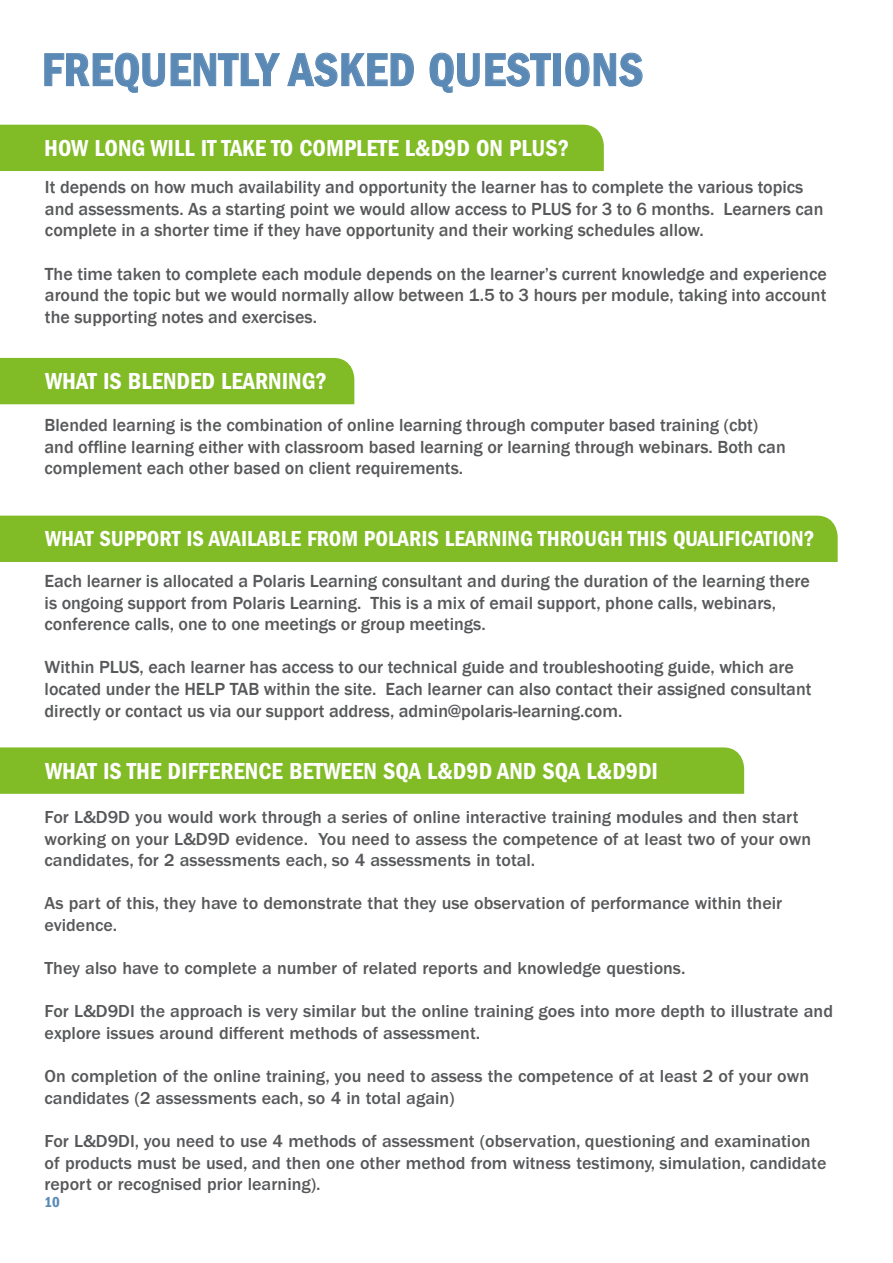
<style>
.page{position:relative;width:893px;height:1263px;background:#fff}
.page>*{position:absolute;margin:0;border:0;box-sizing:border-box;transform-origin:0 0}
.t1{font:48px "ITC Franklin Gothic Std Dm Cd";letter-spacing:.01em;color:#5b89b5}
.t2{font:24px "ITC Franklin Gothic Std Dm Cd";color:#fff}
.t3{font:22.5px "ITC Franklin Gothic Std Dm Cd";color:#fff}
.t4{font:500 18px/21.6px "Franklin Gothic";color:#57585a}
.t5{font:500 18px/21.6px "ITC Franklin Gothic Std";color:#57585a}
.t6{font:15px "ITC Franklin Gothic Std Dm Cd";color:#5b89b5}
</style>
<div class="page">
<svg style="left:44px;top:52px;width:236px;height:41px"></svg>
<svg style="left:287px;top:52px;width:127px;height:35px"></svg>
<svg style="left:429px;top:52px;width:122px;height:41px"></svg>
<div style="left:553px;top:53px;width:8px;height:33px;border:1px solid #5b89b5"></div>
<svg style="left:565px;top:52px;width:78px;height:35px"></svg>
<div style="left:0;top:125px;width:604px;height:46px;background:#81bb26"></div>
<div style="left:0;top:358px;width:354px;height:46px;background:#81bb26"></div>
<div style="left:0;top:516px;width:838px;height:46px;background:#81bb26"></div>
<div style="left:0;top:747px;width:744px;height:47px;background:#81bb26"></div>
<p class="t1" style="left:42px;top:42px;width:603px">FREQUENTLY ASKED QUESTIONS</p>
<p class="t2" style="left:44px;top:134px;width:527px">HOW LONG WILL IT TAKE TO COMPLETE L&amp;D9D ON PLUS?</p>
<p class="t4" style="left:45px;top:176px;width:780px">It depends on how much availability and opportunity the learner has to complete the various topics and assessments. As a starting point we would allow access to PLUS for 3 to 6 months. Learners can complete in a shorter time if they have opportunity and their working schedules allow.</p>
<p class="t4" style="left:45px;top:263px;width:783px;text-align:justify">The time taken to complete each module depends on the learner’s current knowledge and experience around the topic but we would normally allow between 1.5 to 3 hours per module, taking into account the supporting notes and exercises.</p>
<p class="t2" style="left:45px;top:368px;width:283px">WHAT IS BLENDED LEARNING?</p>
<p class="t4" style="left:45px;top:414px;width:743px">Blended learning is the combination of online learning through computer based training (cbt) and offline learning either with classroom based learning or learning through webinars. Both can complement each other based on client requirements.</p>
<p class="t3" style="left:45px;top:526px;width:771px">WHAT SUPPORT IS AVAILABLE FROM POLARIS LEARNING THROUGH THIS QUALIFICATION?</p>
<p class="t4" style="left:45px;top:570px;width:767px">Each learner is allocated a Polaris Learning consultant and during the duration of the learning there is ongoing support from Polaris Learning. This is a mix of email support, phone calls, webinars, conference calls, one to one meetings or group meetings.</p>
<p class="t4" style="left:45px;top:657px;width:768px">Within PLUS, each learner has access to our technical guide and troubleshooting guide, which are located under the HELP TAB within the site. Each learner can also contact their assigned consultant directly or contact us via our support address, admin@polaris-learning.com.</p>
<p class="t2" style="left:45px;top:757px;width:614px">WHAT IS THE DIFFERENCE BETWEEN SQA L&amp;D9D AND SQA L&amp;D9DI</p>
<p class="t5" style="left:45px;top:806px;width:768px">For L&amp;D9D you would work through a series of online interactive training modules and then start working on your L&amp;D9D evidence. You need to assess the competence of at least two of your own candidates, for 2 assessments each, so 4 assessments in total.</p>
<p class="t5" style="left:45px;top:893px;width:739px">As part of this, they have to demonstrate that they use observation of performance within their evidence.</p>
<p class="t5" style="left:45px;top:958px;width:642px">They also have to complete a number of related reports and knowledge questions.</p>
<p class="t5" style="left:45px;top:1001px;width:790px">For L&amp;D9DI the approach is very similar but the online training goes into more depth to illustrate and explore issues around different methods of assessment.</p>
<p class="t5" style="left:45px;top:1066px;width:766px">On completion of the online training, you need to assess the competence of at least 2 of your own candidates (2 assessments each, so 4 in total again)</p>
<p class="t5" style="left:45px;top:1130px;width:783px">For L&amp;D9DI, you need to use 4 methods of assessment (observation, questioning and examination of products must be used, and then one other method from witness testimony, simulation, candidate report or recognised prior learning).</p>
<p class="t6" style="left:45px;top:1193px;width:17px">10</p>
</div>
